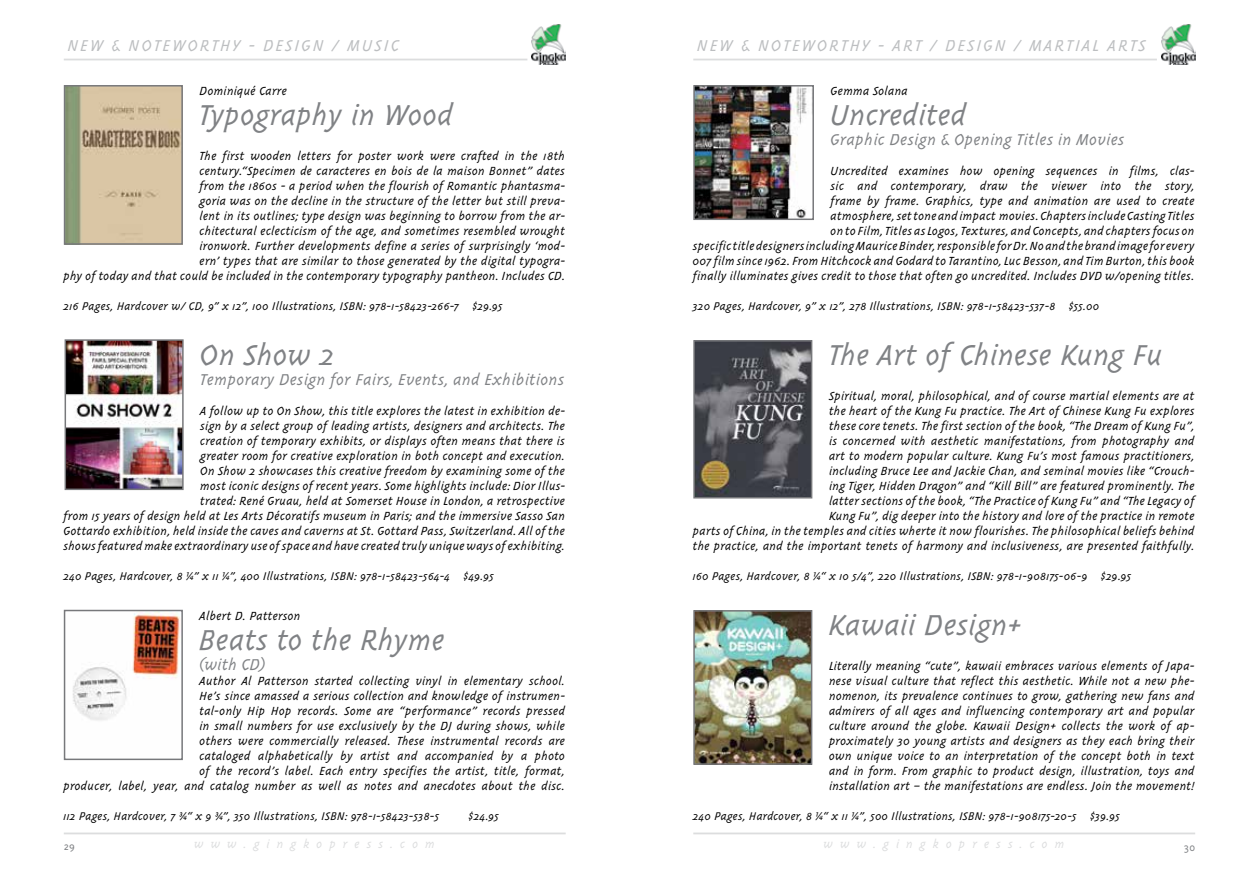
<style>
.page{position:relative;width:1259px;height:893px;background:#fff}
.page>*{position:absolute;margin:0;border:0;box-sizing:border-box;transform-origin:0 0}
.t1{font:italic 300 33px "Triplex";letter-spacing:-.015em;color:#808285}
.t2{font:italic 300 18px "Triplex";color:#808285}
.t3{font:italic 300 18px "Triplex";letter-spacing:.1em;color:#bcbec0}
.t4{font:italic 300 13.5px/15px "Triplex";letter-spacing:-.005em;color:#000;text-align:right}
.t5{font:italic 300 13.5px "Triplex";letter-spacing:.5em;color:#dcddde}
.t6{font:italic 300 12.75px "Triplex";color:#000}
.t7{font:300 12px "Triplex";color:#808285}
</style>
<div class="page">
<img style="left:1161px;top:24px;width:34px;height:41px">
<hr style="left:693px;top:59px;width:464px;height:1px;background:#dcddde">
<hr style="left:693px;top:832px;width:502px;height:2px;background:#dcddde">
<img style="left:532px;top:24px;width:34px;height:41px">
<hr style="left:64px;top:59px;width:463px;height:1px;background:#dcddde">
<hr style="left:64px;top:832px;width:502px;height:2px;background:#dcddde">
<img style="left:67px;top:88px;width:113px;height:154px">
<div style="left:64px;top:85px;width:119px;height:160px;border:2px solid #77787b"></div>
<img style="left:696px;top:343px;width:113px;height:152px">
<div style="left:693px;top:340px;width:119px;height:158px;border:2px solid #77787b"></div>
<img style="left:72px;top:613px;width:108px;height:108px">
<div style="left:64px;top:610px;width:119px;height:150px;border:2px solid #77787b"></div>
<img style="left:696px;top:613px;width:113px;height:149px">
<div style="left:693px;top:610px;width:119px;height:155px;border:2px solid #77787b"></div>
<img style="left:68px;top:342px;width:113px;height:145px">
<div style="left:65px;top:339px;width:119px;height:151px;border:2px solid #77787b"></div>
<img style="left:696px;top:88px;width:111px;height:129px">
<div style="left:693px;top:85px;width:121px;height:135px;border:2px solid #77787b"></div>
<h2 class="t3" style="left:68px;top:36px;width:333px">NEW &amp; NOTEWORTHY - DESIGN / MUSIC</h2>
<h2 class="t3" style="left:697px;top:36px;width:451px">NEW &amp; NOTEWORTHY - ART / DESIGN / MARTIAL ARTS</h2>
<p class="t4" style="left:831px;top:84px;width:79px">Gemma Solana</p>
<h1 class="t1" style="left:831px;top:99px;width:138px">Uncredited</h1>
<h2 class="t2" style="left:831px;top:131px;width:296px">Graphic Design &amp; Opening Titles in Movies</h2>
<p class="t4" style="left:693px;top:164px;width:503px">Uncredited examines how opening sequences in films, clas-<br>sic and contemporary, draw the viewer into the story,<br>frame by frame. Graphics, type and animation are used to create<br>atmosphere, set tone and impact movies. Chapters include Casting Titles<br>on to Film, Titles as Logos, Textures, and Concepts, and chapters focus on<br>specific title designers including Maurice Binder, responsible for Dr. No and the brand image for every 007 film since 1962. From Hitchcock and Godard to Tarantino, Luc Besson, and Tim Burton, this book finally illuminates gives credit to those that often go uncredited. Includes DVD w/opening titles.</p>
<p class="t4" style="left:200px;top:84px;width:89px">Dominiqué Carre</p>
<h1 class="t1" style="left:200px;top:99px;width:256px">Typography in Wood</h1>
<p class="t4" style="left:64px;top:149px;width:503px">The first wooden letters for poster work were crafted in the 18th<br>century.“Specimen de caracteres en bois de la maison Bonnet” dates<br>from the 1860s - a period when the flourish of Romantic phantasma-<br>goria was on the decline in the structure of the letter but still preva-<br>lent in its outlines; type design was beginning to borrow from the ar-<br>chitectural eclecticism of the age, and sometimes resembled wrought<br>ironwork. Further developments define a series of surprisingly ‘mod-<br>ern’ types that are similar to those generated by the digital typogra-<br>phy of today and that could be included in the contemporary typography pantheon. Includes CD.</p>
<p class="t6" style="left:64px;top:300px;width:441px">216 Pages, Hardcover w/ CD, 9” x 12”, 100 Illustrations, ISBN: 978-1-58423-266-7 $29.95</p>
<p class="t6" style="left:693px;top:300px;width:408px">320 Pages, Hardcover, 9” x 12”, 278 Illustrations, ISBN: 978-1-58423-537-8 $55.00</p>
<h1 class="t1" style="left:201px;top:339px;width:137px">On Show 2</h1>
<h2 class="t2" style="left:201px;top:370px;width:366px">Temporary Design for Fairs, Events, and Exhibitions</h2>
<p class="t4" style="left:64px;top:404px;width:503px">A follow up to On Show, this title explores the latest in exhibition de-<br>sign by a select group of leading artists, designers and architects. The<br>creation of temporary exhibits, or displays often means that there is<br>greater room for creative exploration in both concept and execution.<br>On Show 2 showcases this creative freedom by examining some of the<br>most iconic designs of recent years. Some highlights include: Dior Illus-<br>trated: René Gruau, held at Somerset House in London, a retrospective<br>from 15 years of design held at Les Arts Décoratifs museum in Paris; and the immersive Sasso San Gottardo exhibition, held inside the caves and caverns at St. Gottard Pass, Switzerland. All of the shows featured make extraordinary use of space and have created truly unique ways of exhibiting.</p>
<h1 class="t1" style="left:829px;top:339px;width:336px">The Art of Chinese Kung Fu</h1>
<p class="t4" style="left:693px;top:389px;width:503px">Spiritual, moral, philosophical, and of course martial elements are at<br>the heart of the Kung Fu practice. The Art of Chinese Kung Fu explores<br>these core tenets. The first section of the book, “The Dream of Kung Fu”,<br>is concerned with aesthetic manifestations, from photography and<br>art to modern popular culture. Kung Fu’s most famous practitioners,<br>including Bruce Lee and Jackie Chan, and seminal movies like “Crouch-<br>ing Tiger, Hidden Dragon” and “Kill Bill” are featured prominently. The<br>latter sections of the book, “The Practice of Kung Fu” and “The Legacy of<br>Kung Fu”, dig deeper into the history and lore of the practice in remote<br>parts of China, in the temples and cities wherte it now flourishes. The philosophical beliefs behind the practice, and the important tenets of harmony and inclusiveness, are presented faithfully.</p>
<p class="t6" style="left:64px;top:570px;width:432px">240 Pages, Hardcover, 8 ¼” x 11 ¼”, 400 Illustrations, ISBN: 978-1-58423-564-4 $49.95</p>
<p class="t6" style="left:693px;top:570px;width:440px">160 Pages, Hardcover, 8 ¼“ x 10 5/4”, 220 Illustrations, ISBN: 978-1-908175-06-9 $29.95</p>
<p class="t4" style="left:200px;top:609px;width:103px">Albert D. Patterson</p>
<h1 class="t1" style="left:200px;top:624px;width:247px">Beats to the Rhyme</h1>
<h2 class="t2" style="left:200px;top:655px;width:68px">(with CD)</h2>
<p class="t4" style="left:64px;top:674px;width:503px">Author Al Patterson started collecting vinyl in elementary school.<br>He’s since amassed a serious collection and knowledge of instrumen-<br>tal-only Hip Hop records. Some are “performance” records pressed<br>in small numbers for use exclusively by the DJ during shows, while<br>others were commercially released. These instrumental records are<br>cataloged alphabetically by artist and accompanied by a photo<br>of the record’s label. Each entry specifies the artist, title, format,<br>producer, label, year, and catalog number as well as notes and anecdotes about the disc.</p>
<p class="t6" style="left:64px;top:810px;width:377px">112 Pages, Hardcover, 7 ¾“ x 9 ¾”, 350 Illustrations, ISBN: 978-1-58423-538-5</p>
<p class="t6" style="left:468px;top:810px;width:33px">$24.95</p>
<h1 class="t1" style="left:829px;top:609px;width:195px">Kawaii Design+</h1>
<p class="t4" style="left:829px;top:659px;width:367px;text-align:justify">Literally meaning “cute”, kawaii embraces various elements of Japa&shy;nese visual culture that reflect this aesthetic. While not a new phe&shy;nomenon, its prevalence continues to grow, gathering new fans and admirers of all ages and influencing contemporary art and popular culture around the globe. Kawaii Design+ collects the work of ap&shy;proximately 30 young artists and designers as they each bring their own unique voice to an interpretation of the concept both in text and in form. From graphic to product design, illustration, toys and installation art – the manifestations are endless. Join the movement!</p>
<p class="t6" style="left:693px;top:810px;width:429px">240 Pages, Hardcover, 8 ¼“ x 11 ¼”, 500 Illustrations, ISBN: 978-1-908175-20-5 $39.95</p>
<p class="t7" style="left:64px;top:840px;width:13px">29</p>
<p class="t5" style="left:194px;top:837px;width:243px">www.gingkopress.com</p>
<p class="t5" style="left:824px;top:837px;width:243px">www.gingkopress.com</p>
<p class="t7" style="left:1184px;top:841px;width:13px">30</p>
</div>
